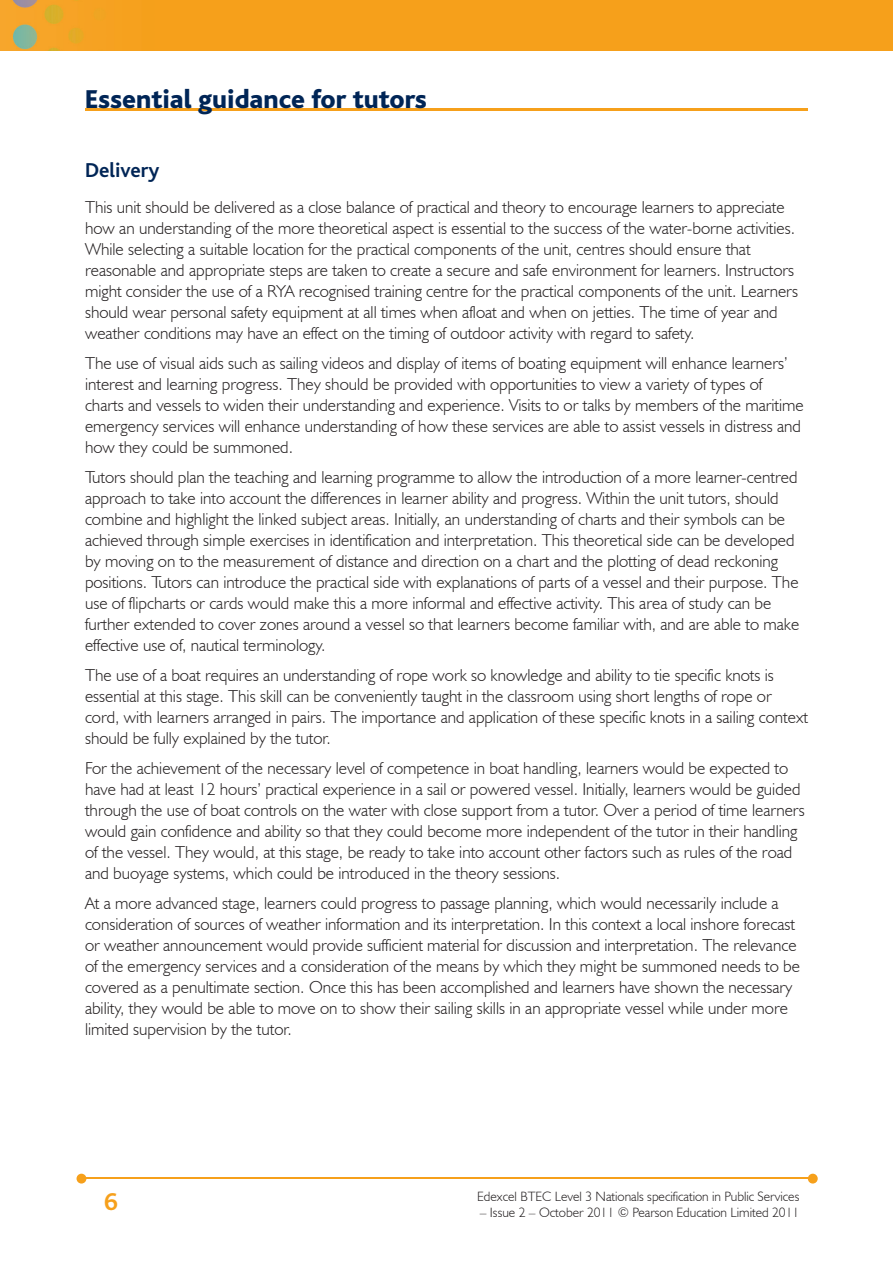
<style>
.page{position:relative;width:893px;height:1263px;background:#fff}
.page>*{position:absolute;margin:0;border:0;box-sizing:border-box;transform-origin:0 0}
.t1{font:800 27px "Bliss";color:#002556}
.t2{font:700 25.5px "Bliss";color:#f6a01b}
.t3{font:700 21px "Bliss";color:#002556}
.t4{font:300 17.25px/21px "Humanist 521 BT";color:#231f20}
.t5{font:300 13.5px "Humanist 521 BT";color:#231f20}
</style>
<div class="page">
<img style="left:0;top:0;width:893px;height:51px">
<hr style="left:82px;top:1178px;width:728px;height:1px;background:#f6a01b">
<svg style="left:808px;top:1174px;width:10px;height:9px"></svg>
<svg style="left:77px;top:1174px;width:9px;height:9px"></svg>
<hr style="left:85px;top:108px;width:723px;height:2px;background:#f6a01b">
<h1 class="t1" style="left:85px;top:85px;width:343px">Essential guidance for tutors</h1>
<p class="t3" style="left:85px;top:159px;width:76px">Delivery</p>
<p class="t4" style="left:85px;top:197px;width:714px">This unit should be delivered as a close balance of practical and theory to encourage learners to appreciate how an understanding of the more theoretical aspect is essential to the success of the water-borne activities.<br>While selecting a suitable location for the practical components of the unit, centres should ensure that reasonable and appropriate steps are taken to create a secure and safe environment for learners. Instructors might consider the use of a RYA recognised training centre for the practical components of the unit. Learners should wear personal safety equipment at all times when afloat and when on jetties. The time of year and weather conditions may have an effect on the timing of outdoor activity with regard to safety.</p>
<p class="t4" style="left:85px;top:353px;width:720px">The use of visual aids such as sailing videos and display of items of boating equipment will enhance learners’ interest and learning progress. They should be provided with opportunities to view a variety of types of charts and vessels to widen their understanding and experience. Visits to or talks by members of the maritime emergency services will enhance understanding of how these services are able to assist vessels in distress and how they could be summoned.</p>
<p class="t4" style="left:85px;top:467px;width:716px">Tutors should plan the teaching and learning programme to allow the introduction of a more learner-centred approach to take into account the differences in learner ability and progress. Within the unit tutors, should combine and highlight the linked subject areas. Initially, an understanding of charts and their symbols can be achieved through simple exercises in identification and interpretation. This theoretical side can be developed by moving on to the measurement of distance and direction on a chart and the plotting of dead reckoning positions. Tutors can introduce the practical side with explanations of parts of a vessel and their purpose. The use of flipcharts or cards would make this a more informal and effective activity. This area of study can be further extended to cover zones around a vessel so that learners become familiar with, and are able to make effective use of, nautical terminology.</p>
<p class="t4" style="left:85px;top:665px;width:724px">The use of a boat requires an understanding of rope work so knowledge and ability to tie specific knots is essential at this stage. This skill can be conveniently taught in the classroom using short lengths of rope or cord, with learners arranged in pairs. The importance and application of these specific knots in a sailing context should be fully explained by the tutor.</p>
<p class="t4" style="left:85px;top:758px;width:721px">For the achievement of the necessary level of competence in boat handling, learners would be expected to have had at least 12 hours’ practical experience in a sail or powered vessel. Initially, learners would be guided through the use of boat controls on the water with close support from a tutor. Over a period of time learners would gain confidence and ability so that they could become more independent of the tutor in their handling of the vessel. They would, at this stage, be ready to take into account other factors such as rules of the road and buoyage systems, which could be introduced in the theory sessions.</p>
<p class="t4" style="left:85px;top:893px;width:716px">At a more advanced stage, learners could progress to passage planning, which would necessarily include a consideration of sources of weather information and its interpretation. In this context a local inshore forecast or weather announcement would provide sufficient material for discussion and interpretation. The relevance of the emergency services and a consideration of the means by which they might be summoned needs to be covered as a penultimate section. Once this has been accomplished and learners have shown the necessary ability, they would be able to move on to show their sailing skills in an appropriate vessel while under more limited supervision by the tutor.</p>
<h2 class="t2" style="left:104px;top:1188px;width:15px">6</h2>
<p class="t5" style="left:477px;top:1188px;width:324px">Edexcel BTEC Level 3 Nationals specification in Public Services</p>
<p class="t5" style="left:480px;top:1204px;width:321px">– Issue 2 – October 2011 © Pearson Education Limited 2011</p>
</div>
